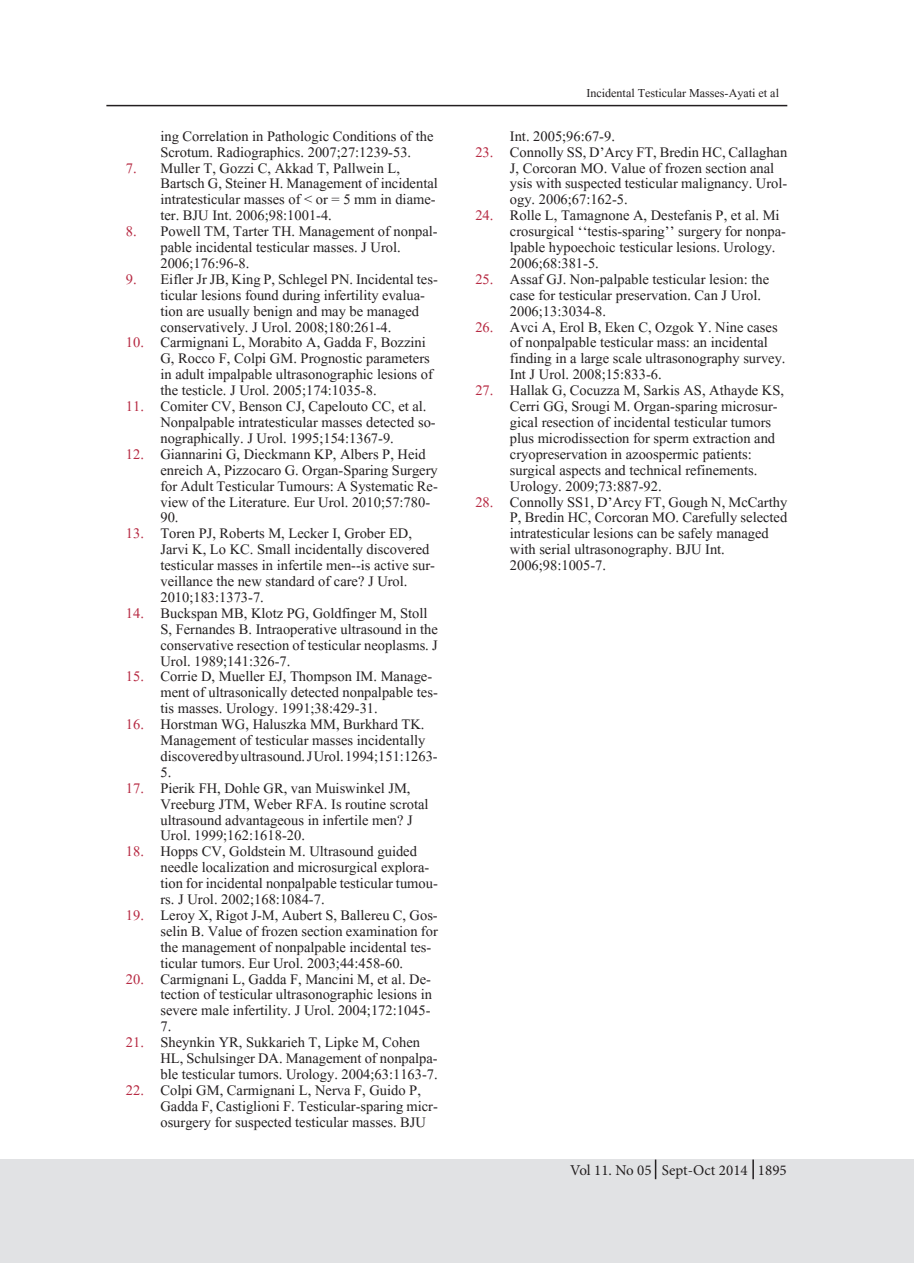
<style>
.page{position:relative;width:915px;height:1263px;background:#fff}
.page>*{position:absolute;margin:0;border:0;box-sizing:border-box;transform-origin:0 0}
.t1{font:18px "Aparajita";color:#231f20}
.t2{font:15px "Aparajita";color:#231f20}
.t3{font:15px "Minion Pro";color:#231f20}
.s1{color:#b62841}
</style>
<div class="page">
<div style="left:0;top:1159px;width:913px;height:104px;background:#e1e2e4"></div>
<hr style="left:106px;top:105px;width:681px;height:1px;background:#231f20">
<hr style="left:654px;top:1159px;width:2px;height:20px;background:#231f20">
<svg style="left:752px;top:1159px;width:1px;height:20px"></svg>
<p class="t1" style="left:160px;top:127px;width:274px">ing Correlation in Pathologic Conditions of the</p>
<p class="t1" style="left:160px;top:143px;width:252px">Scrotum. Radiographics. 2007;27:1239-53.</p>
<p class="t1" style="left:126px;top:159px;width:275px"><span class="s1">7.</span> Muller T, Gozzi C, Akkad T, Pallwein L,</p>
<p class="t1" style="left:160px;top:175px;width:279px">Bartsch G, Steiner H. Management of incidental</p>
<p class="t1" style="left:160px;top:191px;width:276px">intratesticular masses of &lt; or = 5 mm in diame-</p>
<p class="t1" style="left:160px;top:207px;width:173px">ter. BJU Int. 2006;98:1001-4.</p>
<p class="t1" style="left:126px;top:223px;width:313px"><span class="s1">8.</span> Powell TM, Tarter TH. Management of nonpal-</p>
<p class="t1" style="left:160px;top:238px;width:242px">pable incidental testicular masses. J Urol.</p>
<p class="t1" style="left:160px;top:254px;width:90px">2006;176:96-8.</p>
<p class="t1" style="left:126px;top:270px;width:313px"><span class="s1">9.</span> Eifler Jr JB, King P, Schlegel PN. Incidental tes-</p>
<p class="t1" style="left:160px;top:286px;width:266px">ticular lesions found during infertility evalua-</p>
<p class="t1" style="left:160px;top:302px;width:260px">tion are usually benign and may be managed</p>
<p class="t1" style="left:160px;top:318px;width:232px">conservatively. J Urol. 2008;180:261-4.</p>
<p class="t1" style="left:126px;top:334px;width:301px"><span class="s1">10.</span> Carmignani L, Morabito A, Gadda F, Bozzini</p>
<p class="t1" style="left:160px;top:350px;width:271px">G, Rocco F, Colpi GM. Prognostic parameters</p>
<p class="t1" style="left:160px;top:366px;width:274px">in adult impalpable ultrasonographic lesions of</p>
<p class="t1" style="left:160px;top:382px;width:217px">the testicle. J Urol. 2005;174:1035-8.</p>
<p class="t1" style="left:126px;top:397px;width:302px"><span class="s1">11.</span> Comiter CV, Benson CJ, Capelouto CC, et al.</p>
<p class="t1" style="left:160px;top:413px;width:277px">Nonpalpable intratesticular masses detected so-</p>
<p class="t1" style="left:160px;top:429px;width:235px">nographically. J Urol. 1995;154:1367-9.</p>
<p class="t1" style="left:126px;top:445px;width:301px"><span class="s1">12.</span> Giannarini G, Dieckmann KP, Albers P, Heid</p>
<p class="t1" style="left:160px;top:461px;width:279px">enreich A, Pizzocaro G. Organ-Sparing Surgery</p>
<p class="t1" style="left:160px;top:477px;width:279px">for Adult Testicular Tumours: A Systematic Re-</p>
<p class="t1" style="left:160px;top:493px;width:271px">view of the Literature. Eur Urol. 2010;57:780-</p>
<p class="t1" style="left:160px;top:509px;width:20px">90.</p>
<p class="t1" style="left:126px;top:525px;width:287px"><span class="s1">13.</span> Toren PJ, Roberts M, Lecker I, Grober ED,</p>
<p class="t1" style="left:160px;top:541px;width:270px">Jarvi K, Lo KC. Small incidentally discovered</p>
<p class="t1" style="left:160px;top:556px;width:276px">testicular masses in infertile men--is active sur-</p>
<p class="t1" style="left:160px;top:572px;width:248px">veillance the new standard of care? J Urol.</p>
<p class="t1" style="left:160px;top:588px;width:105px">2010;183:1373-7.</p>
<p class="t1" style="left:126px;top:604px;width:303px"><span class="s1">14.</span> Buckspan MB, Klotz PG, Goldfinger M, Stoll</p>
<p class="t1" style="left:160px;top:620px;width:279px">S, Fernandes B. Intraoperative ultrasound in the</p>
<p class="t1" style="left:160px;top:636px;width:279px">conservative resection of testicular neoplasms. J</p>
<p class="t1" style="left:160px;top:652px;width:131px">Urol. 1989;141:326-7.</p>
<p class="t1" style="left:126px;top:668px;width:308px"><span class="s1">15.</span> Corrie D, Mueller EJ, Thompson IM. Manage-</p>
<p class="t1" style="left:160px;top:684px;width:279px">ment of ultrasonically detected nonpalpable tes-</p>
<p class="t1" style="left:160px;top:700px;width:219px">tis masses. Urology. 1991;38:429-31.</p>
<p class="t1" style="left:126px;top:715px;width:300px"><span class="s1">16.</span> Horstman WG, Haluszka MM, Burkhard TK.</p>
<p class="t1" style="left:160px;top:731px;width:266px">Management of testicular masses incidentally</p>
<p class="t1" style="left:160px;top:747px;width:279px">discovered by ultrasound. J Urol. 1994;151:1263-</p>
<p class="t1" style="left:160px;top:763px;width:12px">5.</p>
<p class="t1" style="left:126px;top:779px;width:286px"><span class="s1">17.</span> Pierik FH, Dohle GR, van Muiswinkel JM,</p>
<p class="t1" style="left:160px;top:795px;width:269px">Vreeburg JTM, Weber RFA. Is routine scrotal</p>
<p class="t1" style="left:160px;top:811px;width:254px">ultrasound advantageous in infertile men? J</p>
<p class="t1" style="left:160px;top:827px;width:146px">Urol. 1999;162:1618-20.</p>
<p class="t1" style="left:126px;top:843px;width:292px"><span class="s1">18.</span> Hopps CV, Goldstein M. Ultrasound guided</p>
<p class="t1" style="left:160px;top:859px;width:270px">needle localization and microsurgical explora-</p>
<p class="t1" style="left:160px;top:874px;width:279px">tion for incidental nonpalpable testicular tumou-</p>
<p class="t1" style="left:160px;top:890px;width:166px">rs. J Urol. 2002;168:1084-7.</p>
<p class="t1" style="left:126px;top:906px;width:313px"><span class="s1">19.</span> Leroy X, Rigot J-M, Aubert S, Ballereu C, Gos-</p>
<p class="t1" style="left:160px;top:922px;width:279px">selin B. Value of frozen section examination for</p>
<p class="t1" style="left:160px;top:938px;width:272px">the management of nonpalpable incidental tes-</p>
<p class="t1" style="left:160px;top:954px;width:244px">ticular tumors. Eur Urol. 2003;44:458-60.</p>
<p class="t1" style="left:126px;top:970px;width:306px"><span class="s1">20.</span> Carmignani L, Gadda F, Mancini M, et al. De-</p>
<p class="t1" style="left:160px;top:986px;width:273px">tection of testicular ultrasonographic lesions in</p>
<p class="t1" style="left:160px;top:1002px;width:271px">severe male infertility. J Urol. 2004;172:1045-</p>
<p class="t1" style="left:160px;top:1018px;width:12px">7.</p>
<p class="t1" style="left:126px;top:1033px;width:295px"><span class="s1">21.</span> Sheynkin YR, Sukkarieh T, Lipke M, Cohen</p>
<p class="t1" style="left:160px;top:1049px;width:279px">HL, Schulsinger DA. Management of nonpalpa-</p>
<p class="t1" style="left:160px;top:1065px;width:279px">ble testicular tumors. Urology. 2004;63:1163-7.</p>
<p class="t1" style="left:126px;top:1081px;width:296px"><span class="s1">22.</span> Colpi GM, Carmignani L, Nerva F, Guido P,</p>
<p class="t1" style="left:160px;top:1097px;width:279px">Gadda F, Castiglioni F. Testicular-sparing micr-</p>
<p class="t1" style="left:160px;top:1113px;width:267px">osurgery for suspected testicular masses. BJU</p>
<p class="t2" style="left:586px;top:86px;width:194px">Incidental Testicular Masses-Ayati et al</p>
<p class="t1" style="left:509px;top:127px;width:106px">Int. 2005;96:67-9.</p>
<p class="t1" style="left:475px;top:143px;width:313px"><span class="s1">23.</span> Connolly SS, D’Arcy FT, Bredin HC, Callaghan</p>
<p class="t1" style="left:509px;top:159px;width:266px">J, Corcoran MO. Value of frozen section anal</p>
<p class="t1" style="left:509px;top:175px;width:279px">ysis with suspected testicular malignancy. Urol-</p>
<p class="t1" style="left:509px;top:191px;width:119px">ogy. 2006;67:162-5.</p>
<p class="t1" style="left:475px;top:207px;width:306px"><span class="s1">24.</span> Rolle L, Tamagnone A, Destefanis P, et al. Mi</p>
<p class="t1" style="left:509px;top:223px;width:277px">crosurgical ‘‘testis-sparing’’ surgery for nonpa-</p>
<p class="t1" style="left:509px;top:238px;width:267px">lpable hypoechoic testicular lesions. Urology.</p>
<p class="t1" style="left:509px;top:254px;width:90px">2006;68:381-5.</p>
<p class="t1" style="left:475px;top:270px;width:295px"><span class="s1">25.</span> Assaf GJ. Non-palpable testicular lesion: the</p>
<p class="t1" style="left:509px;top:286px;width:252px">case for testicular preservation. Can J Urol.</p>
<p class="t1" style="left:509px;top:302px;width:98px">2006;13:3034-8.</p>
<p class="t1" style="left:475px;top:318px;width:304px"><span class="s1">26.</span> Avci A, Erol B, Eken C, Ozgok Y. Nine cases</p>
<p class="t1" style="left:509px;top:334px;width:259px">of nonpalpable testicular mass: an incidental</p>
<p class="t1" style="left:509px;top:350px;width:277px">finding in a large scale ultrasonography survey.</p>
<p class="t1" style="left:509px;top:366px;width:153px">Int J Urol. 2008;15:833-6.</p>
<p class="t1" style="left:475px;top:382px;width:310px"><span class="s1">27.</span> Hallak G, Cocuzza M, Sarkis AS, Athayde KS,</p>
<p class="t1" style="left:509px;top:397px;width:269px">Cerri GG, Srougi M. Organ-sparing microsur-</p>
<p class="t1" style="left:509px;top:413px;width:263px">gical resection of incidental testicular tumors</p>
<p class="t1" style="left:509px;top:429px;width:267px">plus microdissection for sperm extraction and</p>
<p class="t1" style="left:509px;top:445px;width:243px">cryopreservation in azoospermic patients:</p>
<p class="t1" style="left:509px;top:461px;width:249px">surgical aspects and technical refinements.</p>
<p class="t1" style="left:509px;top:477px;width:153px">Urology. 2009;73:887-92.</p>
<p class="t1" style="left:475px;top:493px;width:313px"><span class="s1">28.</span> Connolly SS1, D’Arcy FT, Gough N, McCarthy</p>
<p class="t1" style="left:509px;top:509px;width:279px">P, Bredin HC, Corcoran MO. Carefully selected</p>
<p class="t1" style="left:509px;top:525px;width:260px">intratesticular lesions can be safely managed</p>
<p class="t1" style="left:509px;top:541px;width:216px">with serial ultrasonography. BJU Int.</p>
<p class="t1" style="left:509px;top:556px;width:98px">2006;98:1005-7.</p>
<p class="t3" style="left:570px;top:1160px;width:218px">Vol 11. No 05 Sept-Oct 2014 1895</p>
</div>
